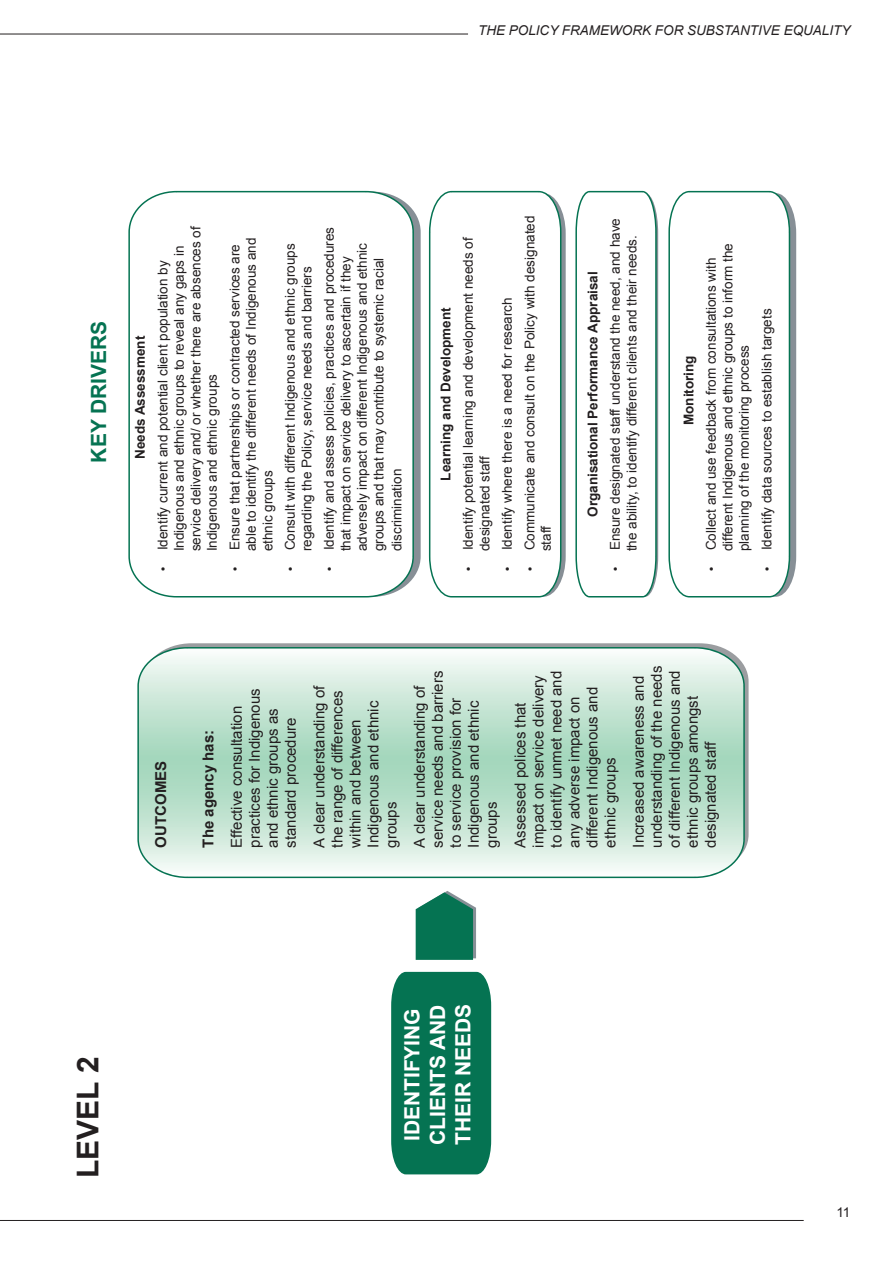
<style>
.page{position:relative;width:893px;height:1263px;background:#fff}
.page>*{position:absolute;margin:0;border:0;box-sizing:border-box;transform-origin:0 0}
.t1{font:700 30px "Arial";color:#231f20}
.t2{font:700 21px/25.5px "Arial";color:#fff}
.t3{font:700 21px "Arial";color:#057352}
.t4{font:15px/18px "Arial";color:#231f20}
.t5{font:700 15px "Arial";color:#231f20}
.t6{font:13.5px/16.5px "Arial";color:#231f20}
.t7{font:700 13.5px "Arial";color:#231f20}
.t8{font:italic 13.5px "Arial";color:#231f20}
.s1{font-family:"Courier New"}
</style>
<div class="page">
<hr style="left:0;top:34px;width:468px;height:1px;background:#231f20">
<hr style="left:0;top:1220px;width:804px;height:1px;background:#231f20">
<svg style="left:561px;top:209px;width:5px;height:372px;background:#87979a"></svg>
<svg style="left:429px;top:191px;width:132px;height:406px"></svg>
<svg style="left:171px;top:643px;width:578px;height:206px;background:#abadaf"></svg>
<div style="left:391px;top:972px;width:100px;height:202px;background:#057352"></div>
<svg style="left:137px;top:647px;width:608px;height:231px;background:#c5e4d4"></svg>
<svg style="left:414px;top:212px;width:7px;height:365px;background:#90979e"></svg>
<svg style="left:416px;top:891px;width:60px;height:69px;background:#2c866b"></svg>
<svg style="left:128px;top:191px;width:286px;height:406px"></svg>
<svg style="left:790px;top:205px;width:6px;height:380px;background:#879298"></svg>
<svg style="left:668px;top:191px;width:122px;height:406px"></svg>
<svg style="left:575px;top:191px;width:83px;height:406px"></svg>
<p class="t8" style="left:478px;top:21px;width:374px">THE POLICY FRAMEWORK FOR SUBSTANTIVE EQUALITY</p>
<h2 class="t3" style="left:85px;top:462px;width:143px;rotate:-90deg">KEY DRIVERS</h2>
<p class="t7" style="left:131px;top:459px;width:125px;rotate:-90deg">Needs Assessment</p>
<p class="t6" style="left:155px;top:551px;width:327px;text-indent:-22px;rotate:-90deg"><span class="s1">•</span> Identify current and potential client population by Indigenous and ethnic groups to reveal any gaps in service delivery and/ or whether there are absences of Indigenous and ethnic groups</p>
<p class="t6" style="left:227px;top:551px;width:315px;text-indent:-22px;rotate:-90deg"><span class="s1">•</span> Ensure that partnerships or contracted services are able to identify the different needs of Indigenous and ethnic groups</p>
<p class="t6" style="left:282px;top:573px;width:331px;text-align:center;rotate:-90deg"><span class="s1">•</span> Consult with different Indigenous and ethnic groups regarding the Policy, service needs and barriers</p>
<p class="t6" style="left:321px;top:551px;width:326px;text-indent:-22px;rotate:-90deg"><span class="s1">•</span> Identify and assess policies, practices and procedures that impact on service delivery to ascertain if they adversely impact on different Indigenous and ethnic groups and that may contribute to systemic racial</p>
<p class="t6" style="left:389px;top:551px;width:84px;rotate:-90deg">discrimination</p>
<p class="t7" style="left:437px;top:481px;width:175px;rotate:-90deg">Learning and Development</p>
<p class="t6" style="left:460px;top:551px;width:316px;text-indent:-22px;rotate:-90deg"><span class="s1">•</span> Identify potential learning and development needs of designated staff</p>
<p class="t6" style="left:499px;top:573px;width:277px;rotate:-90deg"><span class="s1">•</span> Identify where there is a need for research</p>
<p class="t6" style="left:522px;top:551px;width:337px;text-indent:-22px;rotate:-90deg"><span class="s1">•</span> Communicate and consult on the Policy with designated staff</p>
<p class="t7" style="left:584px;top:517px;width:247px;rotate:-90deg">Organisational Performance Appraisal</p>
<p class="t6" style="left:607px;top:573px;width:357px;text-align:center;rotate:-90deg"><span class="s1">•</span> Ensure designated staff understand the need, and have the ability, to identify different clients and their needs.</p>
<p class="t7" style="left:680px;top:425px;width:71px;rotate:-90deg">Monitoring</p>
<p class="t6" style="left:703px;top:551px;width:310px;text-indent:-22px;rotate:-90deg"><span class="s1">•</span> Collect and use feedback from consultations with different Indigenous and ethnic groups to inform the planning of the monitoring process</p>
<p class="t6" style="left:759px;top:573px;width:266px;rotate:-90deg"><span class="s1">•</span> Identify data sources to establish targets</p>
<p class="t5" style="left:151px;top:848px;width:88px;rotate:-90deg">OUTCOMES</p>
<p class="t5" style="left:198px;top:848px;width:119px;rotate:-90deg">The agency has:</p>
<p class="t4" style="left:228px;top:848px;width:161px;rotate:-90deg">Effective consultation practices for Indigenous and ethnic groups as standard procedure</p>
<p class="t4" style="left:310px;top:848px;width:164px;rotate:-90deg">A clear understanding of the range of differences within and between<br>Indigenous and ethnic groups</p>
<p class="t4" style="left:411px;top:848px;width:178px;rotate:-90deg">A clear understanding of service needs and barriers to service provision for<br>Indigenous and ethnic groups</p>
<p class="t4" style="left:511px;top:848px;width:178px;rotate:-90deg">Assessed polices that impact on service delivery to identify unmet need and any adverse impact on different Indigenous and ethnic groups</p>
<p class="t4" style="left:630px;top:848px;width:183px;rotate:-90deg">Increased awareness and understanding of the needs of different Indigenous and ethnic groups amongst designated staff</p>
<h1 class="t1" style="left:68px;top:1178px;width:123px;rotate:-90deg">LEVEL 2</h1>
<h2 class="t2" style="left:400px;top:1145px;width:143px;rotate:-90deg">IDENTIFYING<br>CLIENTS AND<br>THEIR NEEDS</h2>
<p class="t6" style="left:836px;top:1204px;width:16px">11</p>
</div>
